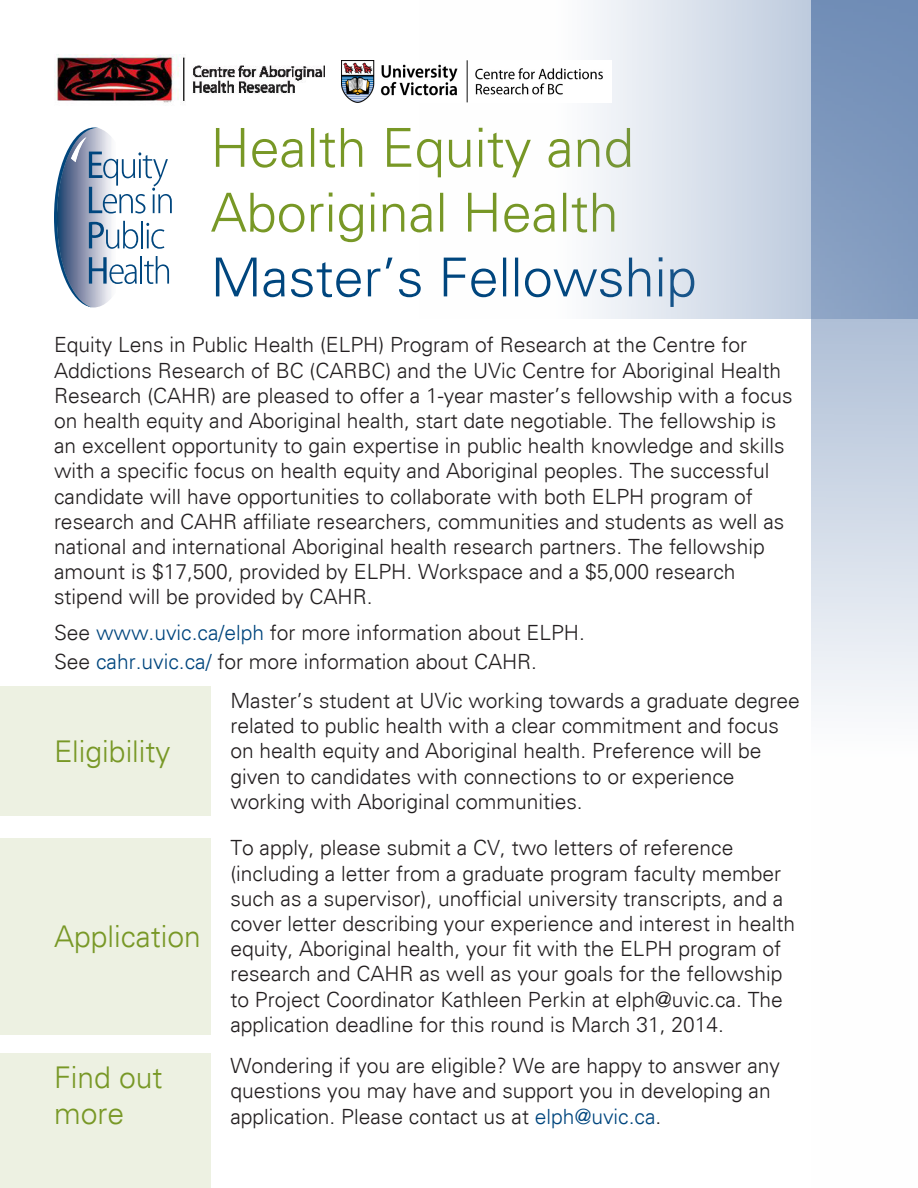
<style>
.page{position:relative;width:918px;height:1188px;background:#fff}
.page>*{position:absolute;margin:0;border:0;box-sizing:border-box;transform-origin:0 0}
.t1{font:300 54px/64.8px "Univers";color:#789826}
.t2{font:300 54px "Univers";color:#00467e}
.t3{font:300 30px/36px "Univers";color:#789826}
.t4{font:300 21px/25.2px "Univers";color:#231f20}
.s1{color:#00467e}
</style>
<div class="page">
<div style="left:0;top:1053px;width:211px;height:135px;background:#edf1e2"></div>
<div style="left:0;top:838px;width:119px;height:196px;background:#edf1e2"></div>
<div style="left:0;top:686px;width:113px;height:130px;background:#edf1e2"></div>
<svg style="left:54px;top:128px;width:118px;height:180px"></svg>
<div style="left:54px;top:686px;width:157px;height:130px;background:#edf1e2"></div>
<div style="left:54px;top:838px;width:157px;height:196px;background:#edf1e2"></div>
<svg style="left:466px;top:0;width:345px;height:319px"></svg>
<svg style="left:811px;top:0;width:107px;height:706px;background:#abbbd4"></svg>
<img style="left:54px;top:54px;width:270px;height:49px">
<img style="left:341px;top:61px;width:270px;height:41px">
<p class="t1" style="left:211px;top:115px;width:425px">Health Equity and<br>Aboriginal Health</p>
<p class="t2" style="left:211px;top:245px;width:488px">Master’s Fellowship</p>
<p class="t4" style="left:54px;top:332px;width:740px">Equity Lens in Public Health (ELPH) Program of Research at the Centre for Addictions Research of BC (CARBC) and the UVic Centre for Aboriginal Health Research (CAHR) are pleased to offer a 1-year master’s fellowship with a focus on health equity and Aboriginal health, start date negotiable. The fellowship is an excellent opportunity to gain expertise in public health knowledge and skills with a specific focus on health equity and Aboriginal peoples. The successful candidate will have opportunities to collaborate with both ELPH program of research and CAHR affiliate researchers, communities and students as well as national and international Aboriginal health research partners. The fellowship amount is $17,500, provided by ELPH. Workspace and a $5,000 research stipend will be provided by CAHR.</p>
<p class="t4" style="left:54px;top:620px;width:532px">See <span class="s1">www.uvic.ca/elph</span> for more information about ELPH.</p>
<p class="t4" style="left:54px;top:649px;width:485px">See <span class="s1">cahr.uvic.ca/</span> for more information about CAHR.</p>
<p class="t3" style="left:54px;top:733px;width:118px">Eligibility</p>
<p class="t3" style="left:54px;top:918px;width:148px">Application</p>
<p class="t3" style="left:54px;top:1060px;width:110px">Find out more</p>
<p class="t4" style="left:230px;top:688px;width:571px">Master’s student at UVic working towards a graduate degree related to public health with a clear commitment and focus on health equity and Aboriginal health. Preference will be given to candidates with connections to or experience working with Aboriginal communities.</p>
<p class="t4" style="left:230px;top:835px;width:566px">To apply, please submit a CV, two letters of reference (including a letter from a graduate program faculty member such as a supervisor), unofficial university transcripts, and a cover letter describing your experience and interest in health equity, Aboriginal health, your fit with the ELPH program of research and CAHR as well as your goals for the fellowship to Project Coordinator Kathleen Perkin at elph@uvic.ca. The application deadline for this round is March 31, 2014.</p>
<p class="t4" style="left:230px;top:1053px;width:551px">Wondering if you are eligible? We are happy to answer any questions you may have and support you in developing an application. Please contact us at <span class="s1">elph@uvic.ca</span>.</p>
</div>
